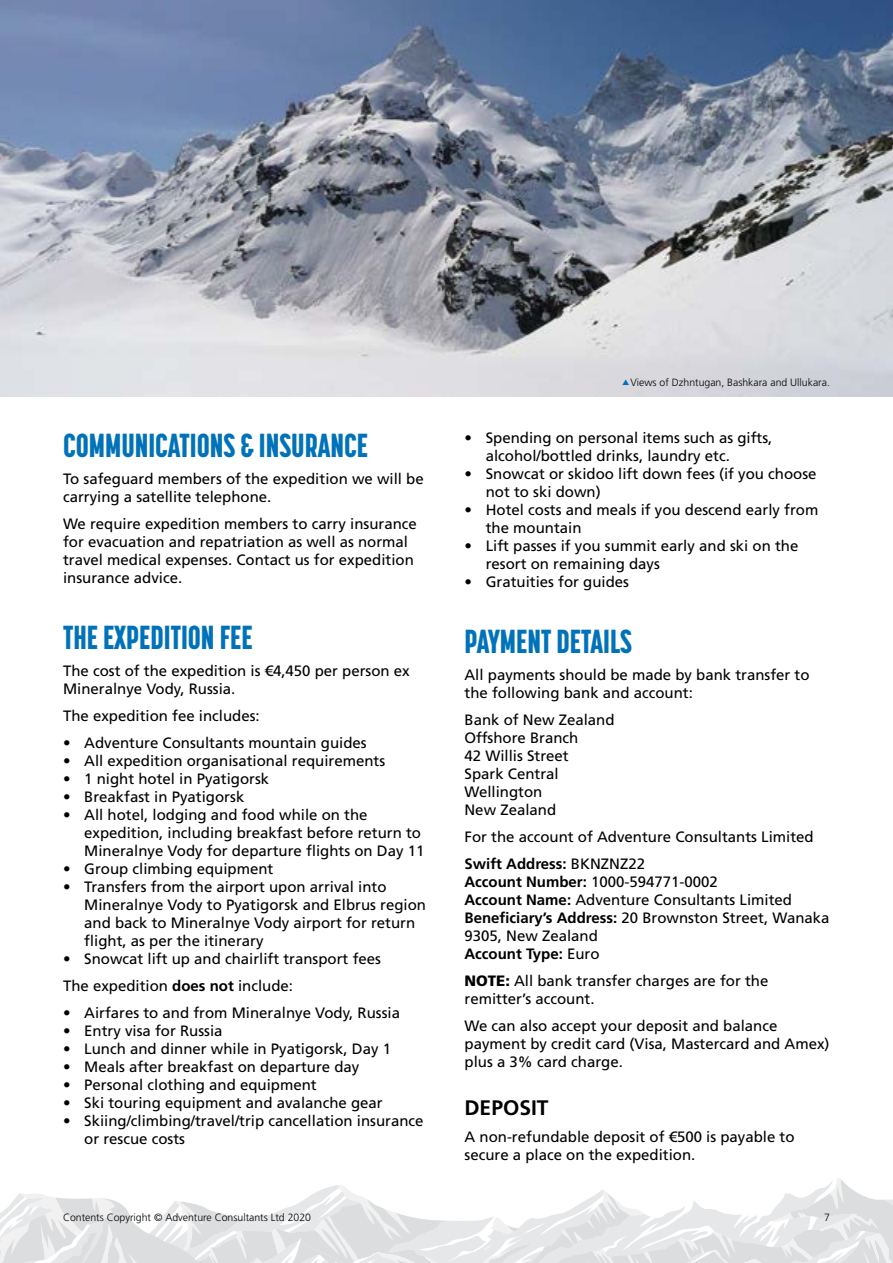
<style>
.page{position:relative;width:893px;height:1263px;background:#fff}
.page>*{position:absolute;margin:0;border:0;box-sizing:border-box;transform-origin:0 0}
.t1{font:800 33px "Korolev Compressed";color:#0072b9}
.t2{font:700 21px "Frutiger LT Std";color:#000}
.t3{font:15px/18px "Frutiger LT Std";color:#000}
.t4{font:300 10.5px "Frutiger LT Std";color:#000}
.s1{font-weight:700}
.s2{font-weight:900}
</style>
<div class="page">
<svg style="left:0;top:1178px;width:893px;height:85px"></svg>
<img style="left:0;top:0;width:893px;height:396px">
<svg style="left:622px;top:379px;width:7px;height:6px"></svg>
<h1 class="t1" style="left:63px;top:426px;width:307px">COMMUNICATIONS &amp; INSURANCE</h1>
<p class="t3" style="left:63px;top:470px;width:362px">To safeguard members of the expedition we will be carrying a satellite telephone.</p>
<p class="t3" style="left:63px;top:515px;width:355px">We require expedition members to carry insurance for evacuation and repatriation as well as normal travel medical expenses. Contact us for expedition insurance advice.</p>
<h1 class="t1" style="left:63px;top:618px;width:191px">THE EXPEDITION FEE</h1>
<p class="t3" style="left:63px;top:662px;width:348px">The cost of the expedition is €4,450 per person ex<br>Mineralnye Vody, Russia.</p>
<p class="t3" style="left:63px;top:707px;width:198px">The expedition fee includes:</p>
<p class="t3" style="left:63px;top:734px;width:305px">• Adventure Consultants mountain guides</p>
<p class="t3" style="left:63px;top:752px;width:324px">• All expedition organisational requirements</p>
<p class="t3" style="left:63px;top:770px;width:208px">• 1 night hotel in Pyatigorsk</p>
<p class="t3" style="left:63px;top:788px;width:183px">• Breakfast in Pyatigorsk</p>
<p class="t3" style="left:84px;top:806px;width:342px;text-indent:-21px">• All hotel, lodging and food while on the expedition, including breakfast before return to<br>Mineralnye Vody for departure flights on Day 11</p>
<p class="t3" style="left:63px;top:860px;width:212px">• Group climbing equipment</p>
<p class="t3" style="left:84px;top:878px;width:343px;text-indent:-21px">• Transfers from the airport upon arrival into Mineralnye Vody to Pyatigorsk and Elbrus region and back to Mineralnye Vody airport for return flight, as per the itinerary</p>
<p class="t3" style="left:63px;top:945px;width:319px;line-height:27px">• Snowcat lift up and chairlift transport fees<br>The expedition <span class="s1">does not</span> include:</p>
<p class="t3" style="left:63px;top:1004px;width:338px">• Airfares to and from Mineralnye Vody, Russia</p>
<p class="t3" style="left:63px;top:1022px;width:161px">• Entry visa for Russia</p>
<p class="t3" style="left:63px;top:1040px;width:329px">• Lunch and dinner while in Pyatigorsk, Day 1</p>
<p class="t3" style="left:63px;top:1058px;width:298px">• Meals after breakfast on departure day</p>
<p class="t3" style="left:63px;top:1076px;width:255px">• Personal clothing and equipment</p>
<p class="t3" style="left:63px;top:1094px;width:321px">• Ski touring equipment and avalanche gear</p>
<p class="t3" style="left:84px;top:1112px;width:341px;text-indent:-21px">• Skiing/climbing/travel/trip cancellation insurance or rescue costs</p>
<p class="t4" style="left:630px;top:377px;width:201px">Views of Dzhntugan, Bashkara and Ullukara.</p>
<p class="t3" style="left:486px;top:429px;width:288px;text-indent:-21px">• Spending on personal items such as gifts, alcohol/bottled drinks, laundry etc.</p>
<p class="t3" style="left:486px;top:465px;width:332px;text-indent:-21px">• Snowcat or skidoo lift down fees (if you choose not to ski down)</p>
<p class="t3" style="left:486px;top:501px;width:334px;text-indent:-21px">• Hotel costs and meals if you descend early from the mountain</p>
<p class="t3" style="left:486px;top:537px;width:314px;text-indent:-21px">• Lift passes if you summit early and ski on the resort on remaining days</p>
<p class="t3" style="left:464px;top:573px;width:166px">• Gratuities for guides</p>
<h1 class="t1" style="left:464px;top:622px;width:169px">PAYMENT DETAILS</h1>
<p class="t3" style="left:464px;top:666px;width:347px">All payments should be made by bank transfer to the following bank and account:</p>
<p class="t3" style="left:464px;top:711px;width:152px">Bank of New Zealand<br>Offshore Branch<br>42 Willis Street<br>Spark Central<br>Wellington<br>New Zealand</p>
<p class="t3" style="left:464px;top:824px;width:351px;line-height:27px">For the account of Adventure Consultants Limited<br><span class="s1">Swift Address:</span> BKNZNZ22</p>
<p class="t3" style="left:464px;top:873px;width:367px"><span class="s1">Account Number:</span> 1000-594771-0002<br><span class="s1">Account Name:</span> Adventure Consultants Limited <span class="s1">Beneficiary’s Address:</span> 20 Brownston Street, Wanaka 9305, New Zealand<br><span class="s1">Account Type:</span> Euro</p>
<p class="t3" style="left:464px;top:972px;width:305px"><span class="s2">NOTE:</span> All bank transfer charges are for the remitter’s account.</p>
<p class="t3" style="left:464px;top:1017px;width:367px">We can also accept your deposit and balance payment by credit card (Visa, Mastercard and Amex) plus a 3% card charge.</p>
<h2 class="t2" style="left:464px;top:1095px;width:86px">DEPOSIT</h2>
<p class="t3" style="left:464px;top:1128px;width:332px">A non-refundable deposit of €500 is payable to secure a place on the expedition.</p>
<p class="t4" style="left:63px;top:1211px;width:250px">Contents Copyright © Adventure Consultants Ltd 2020</p>
<p class="t4" style="left:824px;top:1211px;width:7px">7</p>
</div>
